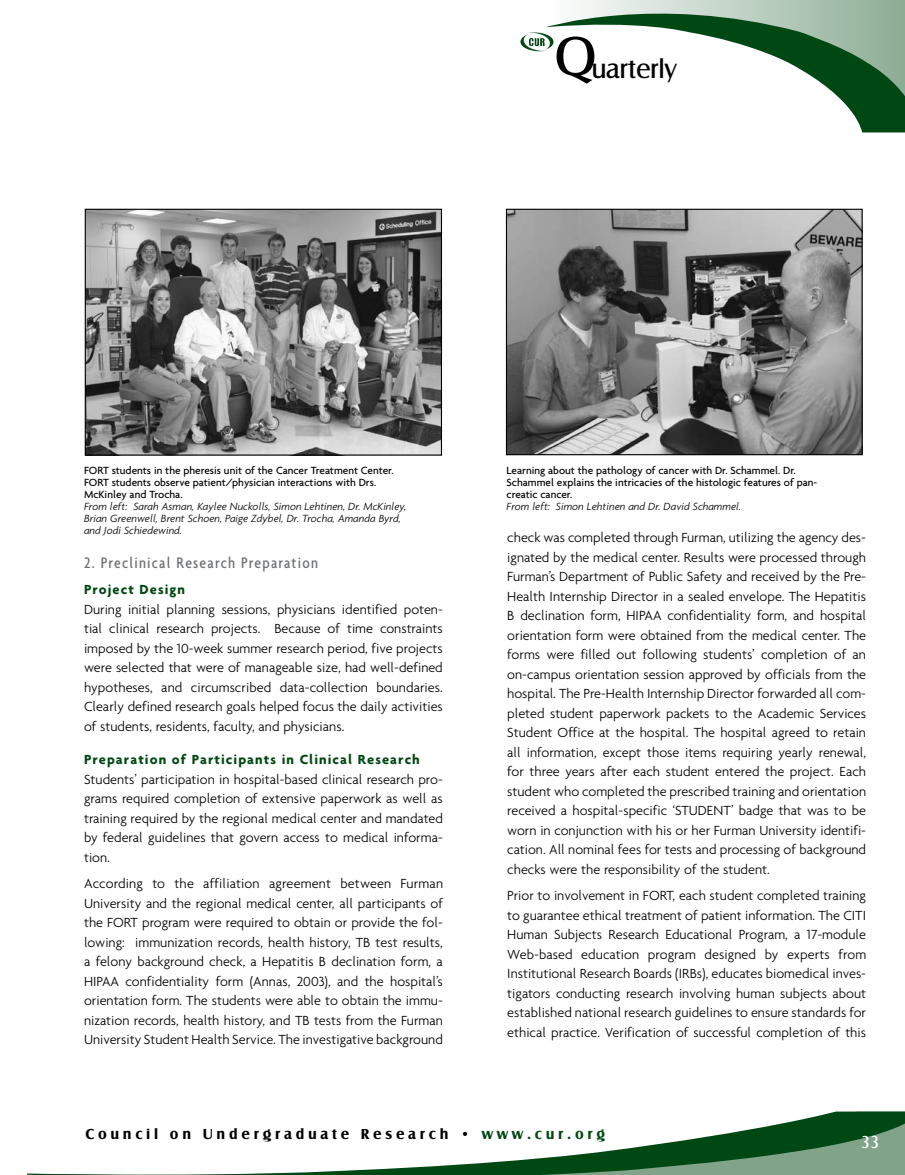
<style>
.page{position:relative;width:905px;height:1175px;background:#fff}
.page>*{position:absolute;margin:0;border:0;box-sizing:border-box;transform-origin:0 0}
.t1{font:27.45px "Castle EF";letter-spacing:-.02em;color:#000}
.t2{font:18px "Castle EF";color:#fff}
.t3{font:500 condensed 16.5px "Agenda";letter-spacing:.075em;color:#6d6f71}
.t4{font:700 15px "Castle EF";letter-spacing:.25em;color:#000}
.t5{font:300 14.25px/19.5px "Agenda";color:#000;text-align:justify}
.t6{font:700 14.25px "Agenda";letter-spacing:.075em;color:#004813}
.t7{font:500 11.25px/12px "Agenda";color:#000}
.t8{font:italic 300 11.25px/12px "Agenda";color:#000}
.s1{font-size:57.6px}
.s2{color:#004813}
</style>
<div class="page">
<svg style="left:546px;top:0;width:358px;height:132px"></svg>
<svg style="left:27px;top:1111px;width:877px;height:63px"></svg>
<img style="left:87px;top:211px;width:353px;height:242px">
<div style="left:85px;top:209px;width:357px;height:246px;border:1px solid #000"></div>
<img style="left:508px;top:211px;width:352px;height:242px">
<div style="left:506px;top:209px;width:356px;height:246px;border:1px solid #000"></div>
<h1 class="t1" style="left:554px;top:53px;width:124px"><span class="s1">Q</span>uarterly</h1>
<p class="t7" style="left:84px;top:464px;width:311px">FORT students in the pheresis unit of the Cancer Treatment Center.<br>FORT students observe patient/physician interactions with Drs.<br>McKinley and Trocha.</p>
<p class="t8" style="left:84px;top:500px;width:323px">From left: Sarah Asman, Kaylee Nuckolls, Simon Lehtinen, Dr. McKinley,<br>Brian Greenwell, Brent Schoen, Paige Zdybel, Dr. Trocha, Amanda Byrd, and Jodi Schiedewind.</p>
<p class="t3" style="left:84px;top:553px;width:236px">2. Preclinical Research Preparation</p>
<p class="t6" style="left:84px;top:581px;width:102px">Project Design</p>
<p class="t5" style="left:84px;top:599px;width:360px">During initial planning sessions, physicians identified poten&shy;tial clinical research projects. Because of time constraints imposed by the 10-week summer research period, five projects were selected that were of manageable size, had well-defined hypotheses, and circumscribed data-collection boundaries.<br>Clearly defined research goals helped focus the daily activities of students, residents, faculty, and physicians.</p>
<p class="t6" style="left:84px;top:751px;width:337px">Preparation of Participants in Clinical Research</p>
<p class="t5" style="left:84px;top:769px;width:360px">Students’ participation in hospital-based clinical research pro&shy;grams required completion of extensive paperwork as well as training required by the regional medical center and mandated by federal guidelines that govern access to medical informa&shy;tion.</p>
<p class="t5" style="left:84px;top:873px;width:360px">According to the affiliation agreement between Furman University and the regional medical center, all participants of the FORT program were required to obtain or provide the fol&shy;lowing: immunization records, health history, TB test results, a felony background check, a Hepatitis B declination form, a HIPAA confidentiality form (Annas, 2003), and the hospital’s orientation form. The students were able to obtain the immu&shy;nization records, health history, and TB tests from the Furman University Student Health Service. The investigative background</p>
<p class="t7" style="left:506px;top:464px;width:312px">Learning about the pathology of cancer with Dr. Schammel. Dr.<br>Schammel explains the intricacies of the histologic features of pan&shy;creatic cancer.</p>
<p class="t8" style="left:506px;top:500px;width:236px">From left: Simon Lehtinen and Dr. David Schammel.</p>
<p class="t5" style="left:507px;top:527px;width:360px">check was completed through Furman, utilizing the agency des&shy;ignated by the medical center. Results were processed through Furman’s Department of Public Safety and received by the Pre-Health Internship Director in a sealed envelope. The Hepatitis B declination form, HIPAA confidentiality form, and hospital orientation form were obtained from the medical center. The forms were filled out following students’ completion of an on-campus orientation session approved by officials from the hospital. The Pre-Health Internship Director forwarded all com&shy;pleted student paperwork packets to the Academic Services Student Office at the hospital. The hospital agreed to retain all information, except those items requiring yearly renewal, for three years after each student entered the project. Each student who completed the prescribed training and orientation received a hospital-specific ‘STUDENT’ badge that was to be worn in conjunction with his or her Furman University identifi&shy;cation. All nominal fees for tests and processing of background checks were the responsibility of the student.</p>
<p class="t5" style="left:507px;top:885px;width:360px">Prior to involvement in FORT, each student completed training to guarantee ethical treatment of patient information. The CITI Human Subjects Research Educational Program, a 17-module Web-based education program designed by experts from Institutional Research Boards (IRBs), educates biomedical inves&shy;tigators conducting research involving human subjects about established national research guidelines to ensure standards for ethical practice. Verification of successful completion of this</p>
<p class="t4" style="left:86px;top:1125px;width:521px">Council on Undergraduate Research • <span class="s2">www.cur.org</span></p>
<p class="t2" style="left:861px;top:1132px;width:20px">33</p>
</div>
